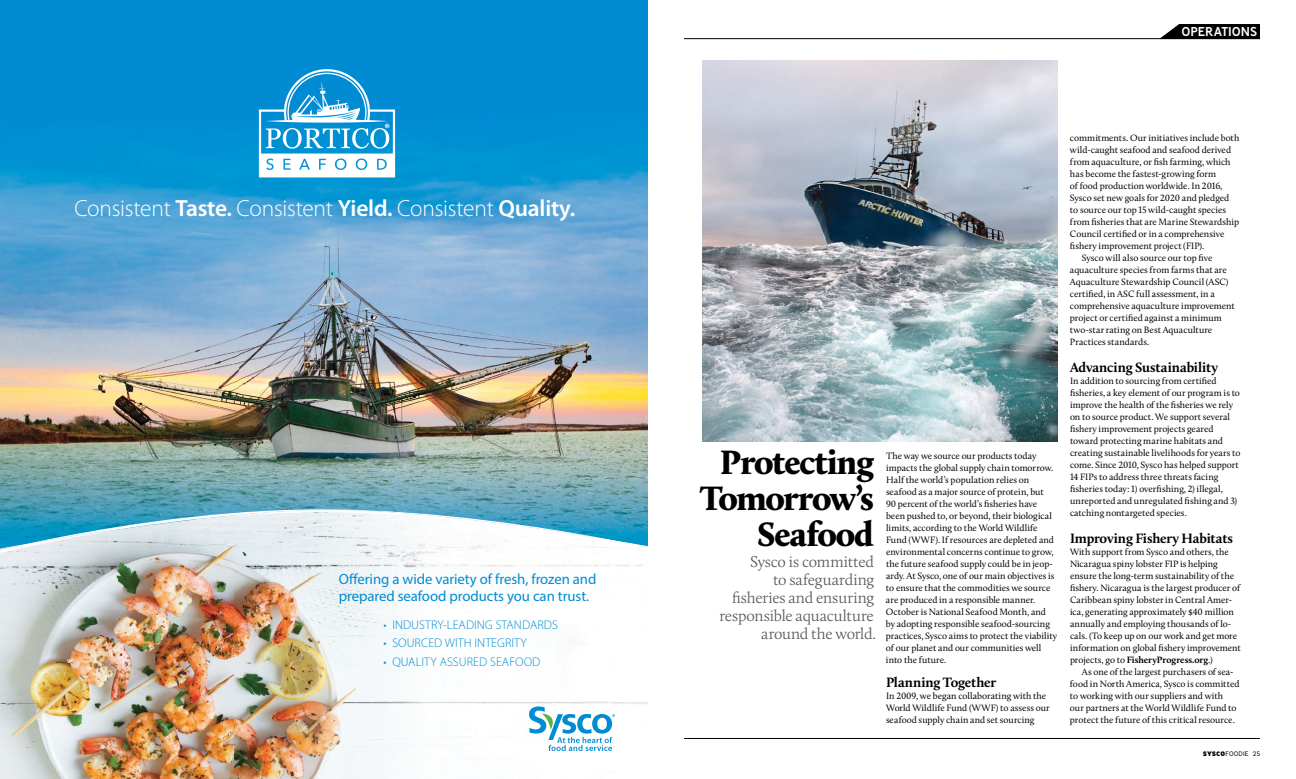
<style>
.page{position:relative;width:1296px;height:779px;background:#fff}
.page>*{position:absolute;margin:0;border:0;box-sizing:border-box;transform-origin:0 0}
.t1{font:900 35px/36px "Calluna";letter-spacing:-.03em;color:#000;text-align:right}
.t2{font:300 23.4px "Myriad Pro";letter-spacing:-.01em;color:#fff}
.t3{font:300 16px/18px "Calluna";letter-spacing:-.01em;color:#58595b;text-align:right}
.t4{font:14.8px/17.1px "Myriad Pro";letter-spacing:-.005em;color:#008cd2}
.t5{font:700 14px "Calluna";letter-spacing:-.01em;color:#000}
.t6{font:500 12.9px "Ministry";letter-spacing:.005em;color:#fff}
.t7{font:300 12.6px "Myriad Pro";letter-spacing:.005em;color:#008cd2}
.t8{font:9.5px/12px "Calluna";color:#000}
.t9{font:300 6.5px "Ministry";letter-spacing:.03em;color:#000}
.s1{font-weight:600}
.s2{font-size:8px}
.s3{font-weight:700}
.s4{font-weight:800}
</style>
<div class="page">
<hr style="left:684px;top:38px;width:576px;height:1px;background:#000">
<svg style="left:1159px;top:24px;width:101px;height:15px"></svg>
<img style="left:0;top:554px;width:476px;height:224px">
<img style="left:476px;top:565px;width:172px;height:187px">
<img style="left:0;top:0;width:648px;height:554px">
<img style="left:0;top:528px;width:125px;height:25px">
<img style="left:208px;top:510px;width:440px;height:40px">
<svg style="left:30px;top:509px;width:578px;height:34px"></svg>
<svg style="left:259px;top:69px;width:136px;height:108px"></svg>
<svg style="left:529px;top:706px;width:86px;height:45px"></svg>
<hr style="left:684px;top:738px;width:576px;height:1px;background:#000">
<img style="left:702px;top:60px;width:356px;height:381px">
<h2 class="t2" style="left:74px;top:194px;width:502px">Consistent <span class="s1">Taste.</span> Consistent <span class="s1">Yield.</span> Consistent <span class="s1">Quality.</span></h2>
<h3 class="t4" style="left:339px;top:570px;width:259px">Offering a wide variety of fresh, frozen and prepared seafood products you can trust.</h3>
<h3 class="t7" style="left:384px;top:617px;width:176px">• INDUSTRY-LEADING STANDARDS</h3>
<h3 class="t7" style="left:384px;top:635px;width:145px">• SOURCED WITH INTEGRITY</h3>
<h3 class="t7" style="left:384px;top:653px;width:158px">• QUALITY ASSURED SEAFOOD</h3>
<h3 class="t6" style="left:1181px;top:23px;width:77px">OPERATIONS</h3>
<h1 class="t1" style="left:700px;top:444px;width:176px">Protecting<br>Tomorrow’s<br>Seafood</h1>
<h3 class="t3" style="left:720px;top:553px;width:158px">Sysco is committed<br>to safeguarding fisheries and ensuring responsible aquaculture around the world.</h3>
<p class="t8" style="left:886px;top:450px;width:173px">The way we source our products today impacts the global supply chain tomorrow.<br>Half the world’s population relies on seafood as a major source of protein, but<br>90 percent of the world’s fisheries have been pushed to, or beyond, their biological limits, according to the World Wildlife Fund (WWF). If resources are depleted and environmental concerns continue to grow, the future seafood supply could be in jeop&shy;ardy<span class="s2">.</span> At Sysco, one of our main objectives is to ensure that the commodities we source are produced in a responsible manner.<br>October is National Seafood Month, and by adopting responsible seafood-sourcing practices, Sysco aims to protect the viability of our planet and our communities well into the future.</p>
<h3 class="t5" style="left:886px;top:674px;width:112px">Planning Together</h3>
<p class="t8" style="left:886px;top:690px;width:165px">In 2009, we began collaborating with the<br>World Wildlife Fund (WWF) to assess our seafood supply chain and set sourcing</p>
<p class="t8" style="left:1070px;top:132px;width:171px">commitments. Our initiatives include both</p>
<p class="t8" style="left:1070px;top:144px;width:163px">wild-caught seafood and seafood derived</p>
<p class="t8" style="left:1070px;top:156px;width:162px">from aquaculture, or fish farming, which</p>
<p class="t8" style="left:1070px;top:168px;width:148px">has become the fastest-growing form</p>
<p class="t8" style="left:1070px;top:180px;width:154px">of food production worldwide. In 2016,</p>
<p class="t8" style="left:1070px;top:192px;width:161px">Sysco set new goals for 2020 and pledged</p>
<p class="t8" style="left:1070px;top:204px;width:158px">to source our top 15 wild-caught species</p>
<p class="t8" style="left:1070px;top:216px;width:171px">from fisheries that are Marine Stewardship</p>
<p class="t8" style="left:1070px;top:228px;width:156px">Council certified or in a comprehensive</p>
<p class="t8" style="left:1070px;top:240px;width:136px">fishery improvement project (FIP).</p>
<p class="t8" style="left:1082px;top:252px;width:132px">Sysco will also source our top five</p>
<p class="t8" style="left:1070px;top:264px;width:158px">aquaculture species from farms that are</p>
<p class="t8" style="left:1070px;top:276px;width:160px">Aquaculture Stewardship Council (ASC)</p>
<p class="t8" style="left:1070px;top:288px;width:146px">certified, in ASC full assessment, in a</p>
<p class="t8" style="left:1070px;top:300px;width:166px">comprehensive aquaculture improvement</p>
<p class="t8" style="left:1070px;top:312px;width:153px">project or certified against a minimum</p>
<p class="t8" style="left:1070px;top:324px;width:144px">two-star rating on Best Aquaculture</p>
<p class="t8" style="left:1070px;top:336px;width:81px">Practices standards.</p>
<h3 class="t5" style="left:1070px;top:359px;width:150px">Advancing Sustainability</h3>
<p class="t8" style="left:1070px;top:375px;width:172px">In addition to sourcing from certified fisheries, a key element of our program is to improve the health of the fisheries we rely on to source product. We support several fishery improvement projects geared toward protecting marine habitats and creating sustainable livelihoods for years to come. Since 2010, Sysco has helped support 14 FIPs to address three threats facing fisheries today: 1) overfishing, 2) illegal, unreported and unregulated fishing and 3) catching nontargeted species.</p>
<h3 class="t5" style="left:1070px;top:530px;width:165px">Improving Fishery Habitats</h3>
<p class="t8" style="left:1070px;top:546px;width:172px">With support from Sysco and others, the Nicaragua spiny lobster FIP is helping ensure the long-term sustainability of the fishery. Nicaragua is the largest producer of Caribbean spiny lobster in Central Amer&shy;ica, generating approximately $40 million annually and employing thousands of lo&shy;cals. (To keep up on our work and get more information on global fishery improvement projects, go to <span class="s3">FisheryProgress.org</span>.)</p>
<p class="t8" style="left:1070px;top:666px;width:171px;text-indent:12px">As one of the largest purchasers of sea&shy;food in North America, Sysco is committed to working with our suppliers and with our partners at the World Wildlife Fund to protect the future of this critical resource.</p>
<p class="t9" style="left:1203px;top:750px;width:59px"><span class="s4">SYSCO</span>FOODIE 25</p>
</div>
